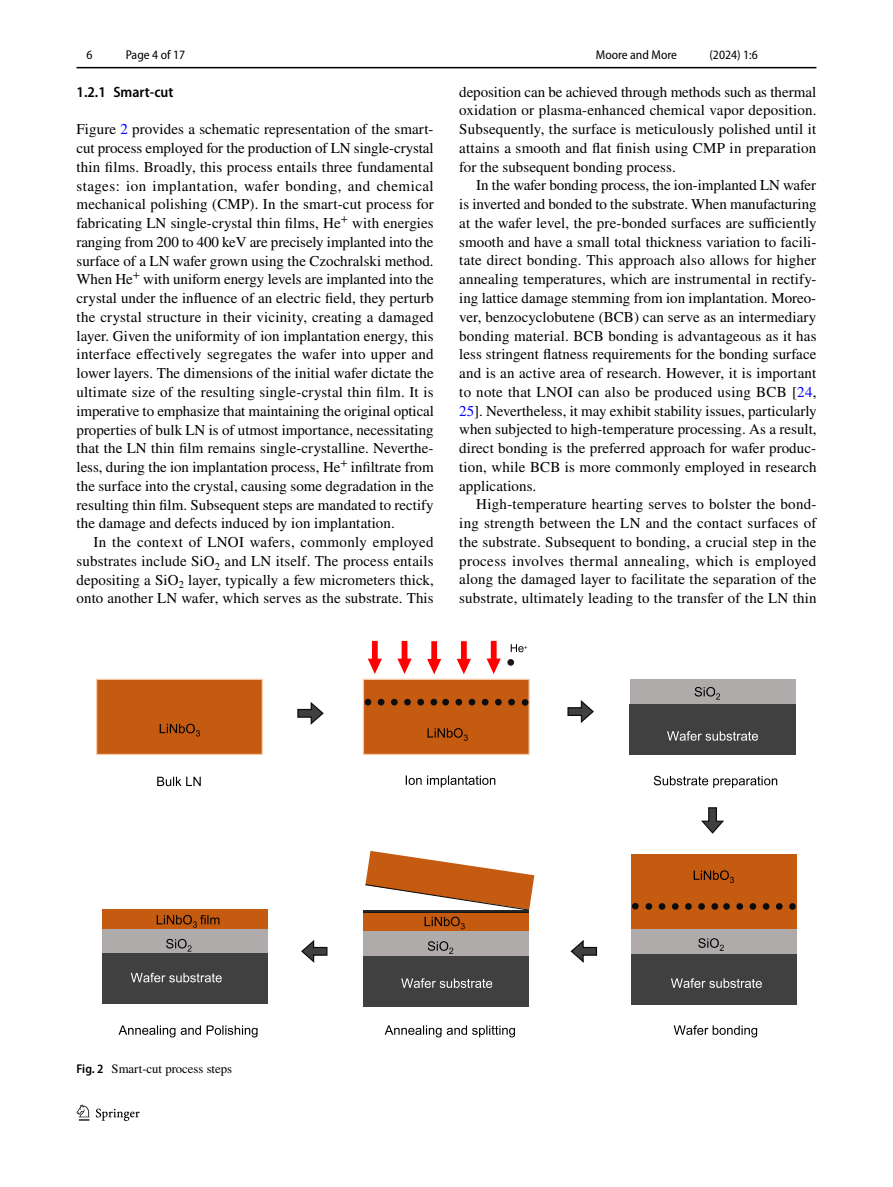
<style>
.page{position:relative;width:893px;height:1187px;background:#fff}
.page>*{position:absolute;margin:0;border:0;box-sizing:border-box;transform-origin:0 0}
.t1{font:15px/18.8px "STIX";letter-spacing:.005em;color:#000;text-align:justify}
.t2{font:600 semi-condensed 15px "Myriad Pro";color:#000}
.t3{font:semi-condensed 12.75px "Myriad Pro";color:#000}
.t4{font:12.75px "STIX";color:#000}
.s1{color:#00f}
.s2{font-family:"Myriad Pro";font-weight:600;font-stretch:semi-condensed}
</style>
<div class="page">
<hr style="left:77px;top:67px;width:739px;height:1px;background:#000">
<svg style="left:77px;top:1104px;width:12px;height:16px"></svg>
<svg style="left:96px;top:1108px;width:44px;height:12px"></svg>
<div style="left:97px;top:679px;width:165px;height:75px;background:#c55a11"></div>
<div style="left:96px;top:678px;width:167px;height:77px;border:1px solid #f8cbad"></div>
<svg style="left:157px;top:776px;width:44px;height:10px"></svg>
<div style="left:363px;top:678px;width:167px;height:77px;background:#c55a11;border:1px solid #f8cbad"></div>
<svg style="left:364px;top:698px;width:8px;height:7px"></svg>
<div style="left:378px;top:698px;width:7px;height:7px;background:#0d0d0d;border-radius:50%"></div>
<div style="left:391px;top:698px;width:7px;height:7px;background:#0d0d0d;border-radius:50%"></div>
<div style="left:404px;top:698px;width:7px;height:7px;background:#0d0d0d;border-radius:50%"></div>
<div style="left:417px;top:698px;width:7px;height:7px;background:#0d0d0d;border-radius:50%"></div>
<svg style="left:430px;top:698px;width:7px;height:7px"></svg>
<div style="left:442px;top:698px;width:7px;height:7px;background:#0d0d0d;border-radius:50%"></div>
<div style="left:455px;top:698px;width:7px;height:7px;background:#0d0d0d;border-radius:50%"></div>
<svg style="left:468px;top:698px;width:8px;height:7px"></svg>
<div style="left:482px;top:698px;width:7px;height:7px;background:#0d0d0d;border-radius:50%"></div>
<div style="left:495px;top:698px;width:7px;height:7px;background:#0d0d0d;border-radius:50%"></div>
<div style="left:508px;top:698px;width:7px;height:7px;background:#0d0d0d;border-radius:50%"></div>
<svg style="left:522px;top:698px;width:7px;height:8px"></svg>
<svg style="left:368px;top:641px;width:14px;height:33px"></svg>
<svg style="left:397px;top:641px;width:15px;height:33px"></svg>
<svg style="left:427px;top:641px;width:14px;height:33px"></svg>
<svg style="left:457px;top:641px;width:14px;height:33px"></svg>
<svg style="left:487px;top:641px;width:14px;height:33px"></svg>
<svg style="left:406px;top:775px;width:89px;height:12px"></svg>
<svg style="left:160px;top:723px;width:40px;height:13px"></svg>
<svg style="left:427px;top:728px;width:41px;height:12px"></svg>
<svg style="left:507px;top:658px;width:7px;height:8px"></svg>
<svg style="left:511px;top:644px;width:16px;height:8px"></svg>
<div style="left:631px;top:854px;width:166px;height:75px;background:#c55a11"></div>
<svg style="left:789px;top:902px;width:7px;height:8px"></svg>
<svg style="left:776px;top:902px;width:7px;height:8px"></svg>
<svg style="left:762px;top:902px;width:8px;height:8px"></svg>
<svg style="left:749px;top:902px;width:7px;height:8px"></svg>
<svg style="left:736px;top:902px;width:7px;height:8px"></svg>
<svg style="left:723px;top:902px;width:7px;height:8px"></svg>
<svg style="left:711px;top:902px;width:7px;height:8px"></svg>
<svg style="left:698px;top:902px;width:7px;height:8px"></svg>
<svg style="left:685px;top:902px;width:7px;height:8px"></svg>
<svg style="left:672px;top:902px;width:7px;height:8px"></svg>
<svg style="left:658px;top:902px;width:8px;height:8px"></svg>
<svg style="left:645px;top:902px;width:7px;height:8px"></svg>
<div style="left:632px;top:902px;width:7px;height:7px;background:#0d0d0d;border-radius:50%"></div>
<svg style="left:694px;top:870px;width:40px;height:13px"></svg>
<div style="left:630px;top:679px;width:165px;height:25px;background:#afabab"></div>
<div style="left:630px;top:704px;width:166px;height:51px;background:#404040"></div>
<svg style="left:667px;top:731px;width:91px;height:9px"></svg>
<svg style="left:695px;top:687px;width:25px;height:12px"></svg>
<svg style="left:654px;top:775px;width:123px;height:12px"></svg>
<div style="left:631px;top:929px;width:166px;height:24px;background:#afabab"></div>
<div style="left:631px;top:953px;width:166px;height:51px;background:#404040"></div>
<svg style="left:698px;top:938px;width:26px;height:12px"></svg>
<svg style="left:674px;top:1025px;width:83px;height:12px"></svg>
<div style="left:364px;top:912px;width:165px;height:19px;background:#c55a11"></div>
<div style="left:364px;top:931px;width:165px;height:24px;background:#afabab"></div>
<div style="left:364px;top:955px;width:165px;height:51px;background:#404040"></div>
<svg style="left:365px;top:850px;width:169px;height:60px"></svg>
<hr style="left:363px;top:910px;width:166px;height:2px;background:#262626">
<svg style="left:425px;top:916px;width:40px;height:13px"></svg>
<svg style="left:428px;top:941px;width:25px;height:12px"></svg>
<svg style="left:385px;top:1025px;width:130px;height:12px"></svg>
<div style="left:102px;top:909px;width:166px;height:20px;background:#c55a11"></div>
<div style="left:102px;top:928px;width:166px;height:25px;background:#afabab"></div>
<div style="left:102px;top:953px;width:166px;height:50px;background:#404040"></div>
<svg style="left:166px;top:938px;width:26px;height:13px"></svg>
<svg style="left:119px;top:1025px;width:139px;height:12px"></svg>
<svg style="left:157px;top:914px;width:62px;height:13px"></svg>
<svg style="left:671px;top:978px;width:91px;height:9px"></svg>
<svg style="left:401px;top:978px;width:91px;height:9px"></svg>
<svg style="left:131px;top:972px;width:91px;height:10px"></svg>
<svg style="left:297px;top:702px;width:27px;height:23px"></svg>
<svg style="left:567px;top:700px;width:27px;height:23px"></svg>
<svg style="left:701px;top:807px;width:23px;height:27px"></svg>
<svg style="left:570px;top:940px;width:28px;height:23px"></svg>
<svg style="left:301px;top:940px;width:27px;height:23px"></svg>
<p class="t3" style="left:87px;top:48px;width:8px">6</p>
<p class="t3" style="left:126px;top:48px;width:61px">Page 4 of 17</p>
<p class="t3" style="left:596px;top:48px;width:83px">Moore and More</p>
<p class="t3" style="left:709px;top:48px;width:50px">(2024) 1:6</p>
<p class="t2" style="left:77px;top:83px;width:98px">1.2.1 Smart‑cut</p>
<p class="t1" style="left:77px;top:121px;width:359px">Figure <span class="s1">2</span> provides a schematic representation of the smart&shy;cut process employed for the production of LN single-crystal thin films. Broadly, this process entails three fundamental stages: ion implantation, wafer bonding, and chemical mechanical polishing (CMP). In the smart-cut process for fabricating LN single-crystal thin films, He<sup>+</sup> with energies ranging from 200 to 400 keV are precisely implanted into the surface of a LN wafer grown using the Czochralski method.<br>When He<sup>+</sup> with uniform energy levels are implanted into the crystal under the influence of an electric field, they perturb the crystal structure in their vicinity, creating a damaged layer. Given the uniformity of ion implantation energy, this interface effectively segregates the wafer into upper and lower layers. The dimensions of the initial wafer dictate the ultimate size of the resulting single-crystal thin film. It is imperative to emphasize that maintaining the original optical properties of bulk LN is of utmost importance, necessitating that the LN thin film remains single-crystalline. Neverthe&shy;less, during the ion implantation process, He<sup>+</sup> infiltrate from the surface into the crystal, causing some degradation in the resulting thin film. Subsequent steps are mandated to rectify the damage and defects induced by ion implantation.</p>
<p class="t1" style="left:77px;top:533px;width:359px;text-indent:17px">In the context of LNOI wafers, commonly employed substrates include SiO<sub>2</sub> and LN itself. The process entails depositing a SiO<sub>2</sub> layer, typically a few micrometers thick, onto another LN wafer, which serves as the substrate. This</p>
<p class="t1" style="left:459px;top:83px;width:359px">deposition can be achieved through methods such as thermal oxidation or plasma-enhanced chemical vapor deposition.<br>Subsequently, the surface is meticulously polished until it attains a smooth and flat finish using CMP in preparation for the subsequent bonding process.</p>
<p class="t1" style="left:459px;top:177px;width:359px;text-indent:17px">In the wafer bonding process, the ion-implanted LN wafer is inverted and bonded to the substrate. When manufacturing at the wafer level, the pre-bonded surfaces are sufficiently smooth and have a small total thickness variation to facili&shy;tate direct bonding. This approach also allows for higher annealing temperatures, which are instrumental in rectify&shy;ing lattice damage stemming from ion implantation. Moreo&shy;ver, benzocyclobutene (BCB) can serve as an intermediary bonding material. BCB bonding is advantageous as it has less stringent flatness requirements for the bonding surface and is an active area of research. However, it is important to note that LNOI can also be produced using BCB [<span class="s1">24</span>, <span class="s1">25</span>]. Nevertheless, it may exhibit stability issues, particularly when subjected to high-temperature processing. As a result, direct bonding is the preferred approach for wafer produc&shy;tion, while BCB is more commonly employed in research applications.</p>
<p class="t1" style="left:459px;top:496px;width:359px;text-indent:17px">High-temperature hearting serves to bolster the bond&shy;ing strength between the LN and the contact surfaces of the substrate. Subsequent to bonding, a crucial step in the process involves thermal annealing, which is employed along the damaged layer to facilitate the separation of the substrate, ultimately leading to the transfer of the LN thin</p>
<p class="t4" style="left:77px;top:1059px;width:157px"><span class="s2">Fig. 2</span> Smart-cut process steps</p>
</div>
